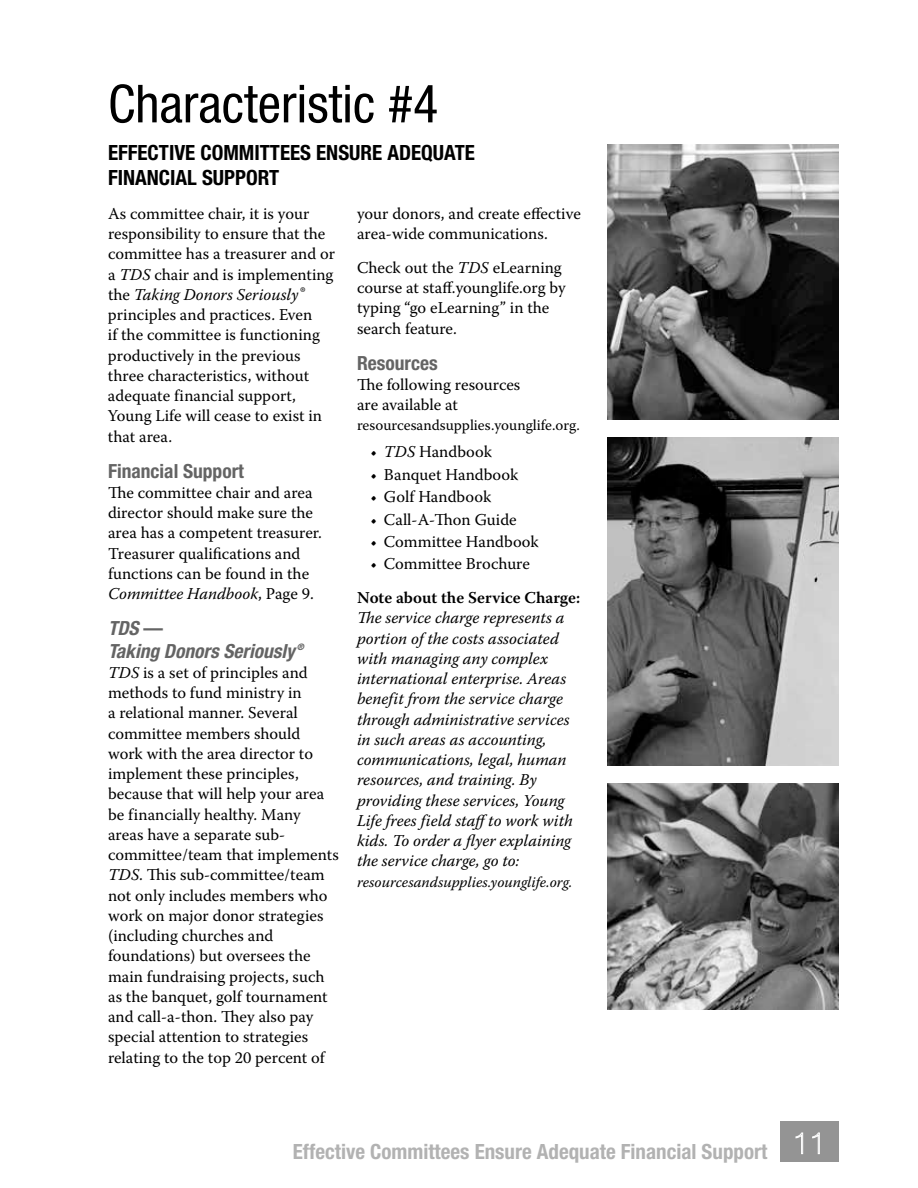
<style>
.page{position:relative;width:918px;height:1188px;background:#fff}
.page>*{position:absolute;margin:0;border:0;box-sizing:border-box;transform-origin:0 0}
.t1{font:condensed 52.5px "Helvetica Neue";color:#000}
.t2{font:700 condensed 21px/25.2px "Helvetica Neue";color:#000}
.t3{font:700 condensed 21px "Helvetica Neue";color:#b2b2b2}
.t4{font:italic 700 condensed 19.5px/22.5px "Helvetica Neue";color:#646464}
.t5{font:700 condensed 19.5px "Helvetica Neue";color:#646464}
.t6{font:16.5px/20.2px "Warnock Pro";color:#000}
.t7{font:italic 16.5px/20.2px "Warnock Pro";color:#000}
.t8{font:600 16.5px "Warnock Pro";color:#000}
.t9{font:15px "Warnock Pro";color:#000}
.t10{font:italic 15px "Warnock Pro";color:#000}
.s1{font-style:italic}
.s2{font-style:italic;font-size:19.5px}
.s3{font-style:normal}
</style>
<div class="page">
<img style="left:608px;top:145px;width:231px;height:274px">
<img style="left:608px;top:784px;width:231px;height:226px">
<img style="left:608px;top:437px;width:231px;height:329px">
<div style="left:780px;top:1122px;width:59px;height:40px;background:#949494"></div>
<svg style="left:795px;top:1132px;width:8px;height:22px"></svg>
<svg style="left:812px;top:1132px;width:8px;height:22px"></svg>
<h1 class="t1" style="left:108px;top:73px;width:332px">Characteristic #4</h1>
<p class="t2" style="left:108px;top:140px;width:368px">EFFECTIVE COMMITTEES ENSURE ADEQUATE<br>FINANCIAL SUPPORT</p>
<p class="t6" style="left:108px;top:203px;width:229px">As committee chair, it is your responsibility to ensure that the committee has a treasurer and or a <span class="s1">TDS</span> chair and is implementing the <span class="s1">Taking Donors Seriously</span><span class="s2">® </span>principles and practices. Even<br>if the committee is functioning productively in the previous three characteristics, without adequate financial support,<br>Young Life will cease to exist in that area.</p>
<p class="t5" style="left:108px;top:459px;width:138px">Financial Support</p>
<p class="t6" style="left:108px;top:482px;width:215px">The committee chair and area director should make sure the area has a competent treasurer.<br>Treasurer qualifications and functions can be found in the<br><span class="s1">Committee Handbook</span>, Page 9.</p>
<p class="t4" style="left:108px;top:617px;width:200px">TDS <span class="s3">—<br></span>Taking DonorsSeriously<sup>®</sup></p>
<p class="t6" style="left:108px;top:662px;width:232px"><span class="s1">TDS</span> is a set of principles and methods to fund ministry in<br>a relational manner. Several committee members should work with the area director to implement these principles, because that will help your area be financially healthy. Many areas have a separate sub&shy;committee/team that implements<br><span class="s1">TDS</span>. This sub-committee/team not only includes members who work on major donor strategies (including churches and foundations) but oversees the main fundraising projects, such as the banquet, golf tournament and call-a-thon. They also pay special attention to strategies relating to the top 20 percent of</p>
<p class="t6" style="left:357px;top:203px;width:225px">your donors, and create effective area-wide communications.</p>
<p class="t6" style="left:357px;top:257px;width:210px">Check out the <span class="s1">TDS</span> eLearning course at staff.younglife.org by typing “go eLearning” in the search feature.</p>
<p class="t5" style="left:357px;top:351px;width:82px">Resources</p>
<p class="t6" style="left:357px;top:374px;width:165px">The following resources are available at</p>
<p class="t9" style="left:357px;top:416px;width:225px">resourcesandsupplies.younglife.org.</p>
<p class="t6" style="left:370px;top:442px;width:123px">• <span class="s1">TDS</span> Handbook</p>
<p class="t6" style="left:370px;top:464px;width:149px">• Banquet Handbook</p>
<p class="t6" style="left:370px;top:486px;width:122px">• Golf Handbook</p>
<p class="t6" style="left:370px;top:509px;width:148px">• Call-A-Thon Guide</p>
<p class="t6" style="left:370px;top:531px;width:170px">• Committee Handbook</p>
<p class="t6" style="left:370px;top:554px;width:161px">• Committee Brochure</p>
<p class="t8" style="left:357px;top:588px;width:225px">Note about the Service Charge:</p>
<p class="t7" style="left:357px;top:608px;width:217px">The service charge represents a portion of the costs associated with managing any complex international enterprise. Areas benefit from the service charge through administrative services in such areas as accounting, communications, legal, human resources, and training. By providing these services, Young<br>Life frees field staffto work with kids. To order a flyer explaining the service charge, go to:</p>
<p class="t10" style="left:357px;top:873px;width:217px">resourcesandsupplies.younglife.org.</p>
<p class="t3" style="left:293px;top:1139px;width:476px">Effective Committees Ensure Adequate Financial Support</p>
</div>
